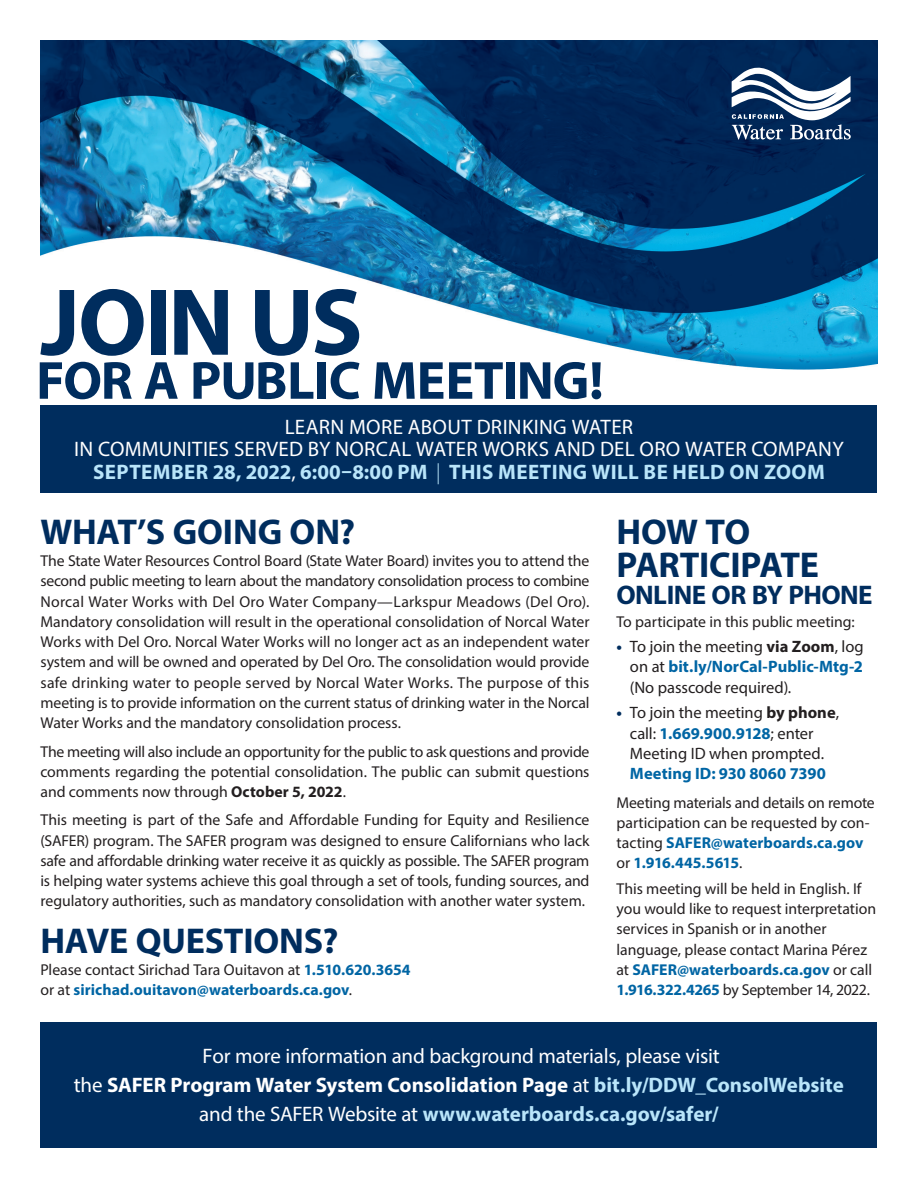
<style>
.page{position:relative;width:918px;height:1188px;background:#fff}
.page>*{position:absolute;margin:0;border:0;box-sizing:border-box;transform-origin:0 0}
.H1_Title01{font:700 96px "Myriad Pro";letter-spacing:-.03em;color:#002d5e}
.H1_Title02{font:700 54px "Myriad Pro";letter-spacing:-.02em;color:#002d5e}
.H3_Level01{font:700 36px/33px "Myriad Pro";letter-spacing:-.005em;color:#002d5e}
.H3_Level02{font:700 27px "Myriad Pro";letter-spacing:-.025em;color:#002d5e}
.P_Text04{font:21px/28.5px "Myriad Pro";letter-spacing:-.01em;color:#fff;text-align:center}
.H2_Subtitle{font:21px/22.5px "Myriad Pro";letter-spacing:.01em;color:#fff;text-align:center}
.P_Bulletlist01Last{font:16.5px/20.2px "Myriad Pro";color:#231f20}
.P_Bulletlist01{font:16.5px/20.2px "Myriad Pro";letter-spacing:-.005em;color:#231f20;text-align:justify}
.P_Text01{font:15.75px/20.2px "Myriad Pro";letter-spacing:-.005em;color:#231f20;text-align:justify}
.P_Text03{font:15.75px/20.2px "Myriad Pro";letter-spacing:-.005em;color:#231f20}
.P_Text02{font:700 15.75px/20.2px "Myriad Pro";letter-spacing:.005em;color:#0065a4}
.s1{font-weight:700;color:#b9e5fa}
.s2{font-weight:300;color:#b9e5fa}
.s3{font-weight:700}
.s4{font-weight:400;color:#231f20}
.s5{font-weight:700;color:#002d5e}
.s6{font-weight:700;color:#0065a4}
</style>
<div class="page">
<img style="left:40px;top:40px;width:838px;height:366px">
<div style="left:40px;top:1022px;width:838px;height:126px;background:#002d5e"></div>
<div style="left:40px;top:406px;width:838px;height:87px;background:#002d5e"></div>
<svg style="left:732px;top:68px;width:119px;height:72px"></svg>
<h1 class="H1_Title01" style="left:40px;top:260px;width:324px">JOIN US</h1>
<h1 class="H1_Title02" style="left:36px;top:345px;width:569px">FOR A PUBLIC MEETING!</h1>
<h2 class="H2_Subtitle" style="left:74px;top:415px;width:771px">LEARN MORE ABOUT DRINKING WATER<br>IN COMMUNITIES SERVED BY NORCAL WATER WORKS AND DEL ORO WATER COMPANY<br><span class="s1">SEPTEMBER 28, 2022</span>, <span class="s1">6:00–8:00 PM</span> <span class="s2">|</span> <span class="s1">THIS MEETING WILL BE HELD ON ZOOM</span></h2>
<h3 class="H3_Level01" style="left:40px;top:514px;width:316px">WHAT’S GOING ON?</h3>
<p class="P_Text01" style="left:40px;top:551px;width:551px">The State Water Resources Control Board (State Water Board) invites you to attend the second public meeting to learn about the mandatory consolidation process to combine Norcal Water Works with Del Oro Water Company—Larkspur Meadows (Del Oro).<br>Mandatory consolidation will result in the operational consolidation of Norcal Water Works with Del Oro. Norcal Water Works will no longer act as an independent water system and will be owned and operated by Del Oro. The consolidation would provide safe drinking water to people served by Norcal Water Works. The purpose of this meeting is to provide information on the current status of drinking water in the Norcal Water Works and the mandatory consolidation process.</p>
<p class="P_Text01" style="left:40px;top:741px;width:551px">The meeting will also include an opportunity for the public to ask questions and provide comments regarding the potential consolidation. The public can submit questions and comments now through <span class="s3">October 5, 2022</span>.</p>
<p class="P_Text01" style="left:40px;top:810px;width:551px">This meeting is part of the Safe and Affordable Funding for Equity and Resilience (SAFER) program. The SAFER program was designed to ensure Californians who lack safe and affordable drinking water receive it as quickly as possible. The SAFER program is helping water systems achieve this goal through a set of tools, funding sources, and regulatory authorities, such as mandatory consolidation with another water system.</p>
<h3 class="H3_Level01" style="left:40px;top:923px;width:299px">HAVE QUESTIONS?</h3>
<p class="P_Text02" style="left:40px;top:959px;width:372px"><span class="s4">Please contact Sirichad Tara Ouitavon at</span> 1.510.620.3654 <span class="s4">or at</span> sirichad.ouitavon@waterboards.ca.gov<span class="s4">.</span></p>
<h3 class="H3_Level01" style="left:616px;top:514px;width:204px">HOW TO<br>PARTICIPATE</h3>
<h3 class="H3_Level02" style="left:616px;top:577px;width:258px">ONLINE OR BY PHONE</h3>
<p class="P_Text03" style="left:616px;top:611px;width:240px">To participate in this public meeting:</p>
<p class="P_Bulletlist01" style="left:630px;top:636px;width:235px;text-indent:-13px"><span class="s5">•</span> To join the meeting <span class="s3">via Zoom</span>, log on at <span class="s6">bit.ly/NorCal-Public-Mtg-2 </span>(No passcode required).</p>
<p class="P_Bulletlist01Last" style="left:630px;top:702px;width:211px;text-indent:-13px"><span class="s5">•</span> To join the meeting <span class="s3">by phone</span>, call: <span class="s6">1.669.900.9128</span>; enter<br>Meeting ID when prompted.<br><span class="s6">Meeting ID: 930 8060 7390</span></p>
<p class="P_Text03" style="left:616px;top:792px;width:260px">Meeting materials and details on remote participation can be requested by con&shy;tacting <span class="s6">SAFER@waterboards.ca.gov </span>or <span class="s6">1.916.445.5615</span>.</p>
<p class="P_Text03" style="left:616px;top:878px;width:261px">This meeting will be held in English. If you would like to request interpretation services in Spanish or in another language, please contact Marina Pérez at <span class="s6">SAFER@waterboards.ca.gov</span> or call <span class="s6">1.916.322.4265</span> by September 14, 2022.</p>
<p class="P_Text04" style="left:74px;top:1042px;width:772px">For more information and background materials, please visit<br>the <span class="s3">SAFER Program Water System Consolidation Page</span> at <span class="s1">bit.ly/DDW_ConsolWebsite </span>and the SAFER Website at <span class="s1">www.waterboards.ca.gov/safer/</span></p>
</div>
